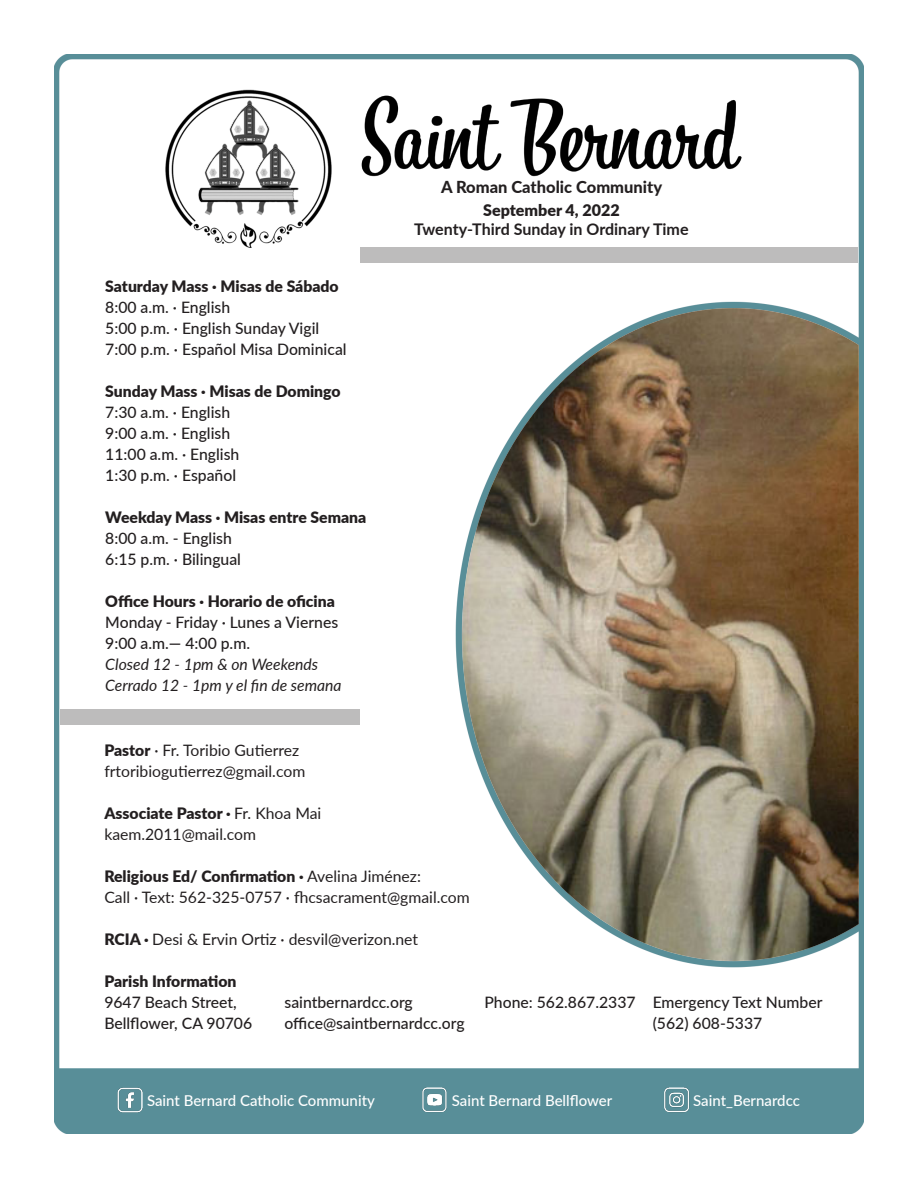
<style>
.page{position:relative;width:918px;height:1188px;background:#fff}
.page>*{position:absolute;margin:0;border:0;box-sizing:border-box;transform-origin:0 0}
.t1{font:800 16.5px "Lato";color:#231f20}
.t2{font:700 16.05px "Lato";color:#231f20}
.t3{font:900 16.05px "Lato";color:#231f20}
.t4{font:500 15.75px "Lato";color:#231f20}
.t5{font:900 15.75px "Lato";color:#231f20}
.t6{font:15.75px "Lato";color:#231f20}
.t7{font:italic 15.75px "Lato";color:#231f20}
.t8{font:500 15px "Lato";color:#fff}
.s1{font-weight:900}
.s2{font-weight:400}
</style>
<div class="page">
<img style="left:54px;top:54px;width:810px;height:1080px">
<img style="left:165px;top:89px;width:168px;height:158px">
<img style="left:360px;top:94px;width:383px;height:86px">
<img style="left:118px;top:1085px;width:32px;height:29px">
<img style="left:422px;top:1085px;width:34px;height:29px">
<img style="left:664px;top:1085px;width:35px;height:29px">
<div style="left:60px;top:710px;width:300px;height:15px;background:#bdbcbc"></div>
<div style="left:360px;top:247px;width:498px;height:15px;background:#bdbcbc"></div>
<p class="t5" style="left:105px;top:275px;width:235px">Saturday Mass · Misas de Sábado</p>
<p class="t4" style="left:105px;top:296px;width:126px">8:00 a.m. · English</p>
<p class="t4" style="left:105px;top:317px;width:215px">5:00 p.m. · English Sunday Vigil</p>
<p class="t4" style="left:105px;top:338px;width:243px">7:00 p.m. · Español Misa Dominical</p>
<p class="t5" style="left:105px;top:380px;width:237px">Sunday Mass · Misas de Domingo</p>
<p class="t4" style="left:105px;top:401px;width:126px">7:30 a.m. · English</p>
<p class="t4" style="left:105px;top:422px;width:126px">9:00 a.m. · English</p>
<p class="t4" style="left:105px;top:443px;width:136px">11:00 a.m. · English</p>
<p class="t4" style="left:105px;top:464px;width:132px">1:30 p.m. · Español</p>
<p class="t5" style="left:105px;top:506px;width:263px">Weekday Mass · Misas entre Semana</p>
<p class="t4" style="left:105px;top:527px;width:128px">8:00 a.m. - English</p>
<p class="t4" style="left:105px;top:548px;width:137px">6:15 p.m. · Bilingual</p>
<p class="t5" style="left:105px;top:590px;width:231px">Office Hours · Horario de oficina</p>
<p class="t4" style="left:105px;top:611px;width:234px">Monday - Friday · Lunes a Viernes</p>
<p class="t4" style="left:105px;top:632px;width:146px">9:00 a.m.— 4:00 p.m.</p>
<p class="t7" style="left:105px;top:653px;width:214px">Closed 12 - 1pm &amp; on Weekends</p>
<p class="t7" style="left:105px;top:674px;width:238px">Cerrado 12 - 1pm y el fin de semana</p>
<p class="t1" style="left:441px;top:175px;width:222px">A Roman Catholic Community</p>
<p class="t3" style="left:483px;top:198px;width:138px">September 4, 2022</p>
<p class="t2" style="left:414px;top:218px;width:276px">Twenty-Third Sunday in Ordinary Time</p>
<p class="t6" style="left:104px;top:739px;width:196px"><span class="s1">Pastor</span> · Fr. Toribio Gutierrez</p>
<p class="t6" style="left:104px;top:760px;width:202px">frtoribiogutierrez@gmail.com</p>
<p class="t5" style="left:104px;top:802px;width:219px">Associate Pastor · <span class="s2">Fr. Khoa Mai</span></p>
<p class="t6" style="left:104px;top:823px;width:153px">kaem.2011@mail.com</p>
<p class="t5" style="left:104px;top:865px;width:318px">Religious Ed/ Confirmation · <span class="s2">Avelina Jiménez:</span></p>
<p class="t6" style="left:104px;top:886px;width:367px">Call · Text: 562-325-0757 · fhcsacrament@gmail.com</p>
<p class="t6" style="left:104px;top:928px;width:315px"><span class="s1">RCIA ·</span> Desi &amp; Ervin Ortiz · desvil@verizon.net</p>
<p class="t5" style="left:104px;top:970px;width:134px">Parish Information</p>
<p class="t4" style="left:104px;top:991px;width:134px">9647 Beach Street,</p>
<p class="t4" style="left:104px;top:1012px;width:149px">Bellflower, CA 90706</p>
<p class="t4" style="left:284px;top:991px;width:130px">saintbernardcc.org</p>
<p class="t4" style="left:284px;top:1012px;width:182px">office@saintbernardcc.org</p>
<p class="t4" style="left:485px;top:991px;width:153px">Phone: 562.867.2337</p>
<p class="t4" style="left:653px;top:991px;width:171px">Emergency Text Number</p>
<p class="t4" style="left:653px;top:1012px;width:111px">(562) 608-5337</p>
<p class="t8" style="left:147px;top:1090px;width:229px">Saint Bernard Catholic Community</p>
<p class="t8" style="left:452px;top:1090px;width:162px">Saint Bernard Bellflower</p>
<p class="t8" style="left:693px;top:1090px;width:108px">Saint_Bernardcc</p>
</div>
